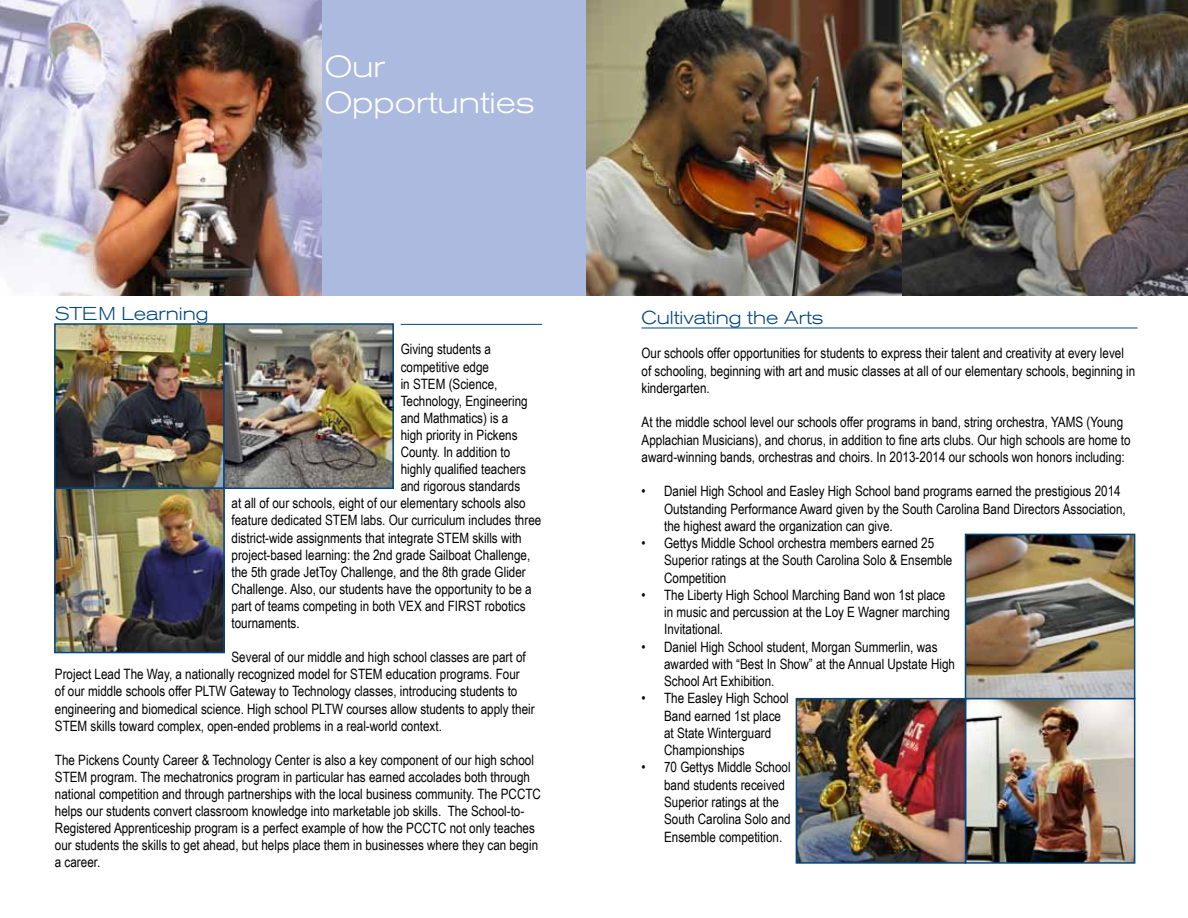
<style>
.page{position:relative;width:1188px;height:918px;background:#fff}
.page>*{position:absolute;margin:0;border:0;box-sizing:border-box;transform-origin:0 0}
.t1{font:300 expanded 30px/36px "Akzidenz Grotesk BE";color:#fff}
.t2{font:300 expanded 18.45px "Akzidenz Grotesk BE";color:#00467f}
.t3{font:14.25px/17.2px "Arial Narrow";color:#000}
</style>
<div class="page">
<div style="left:0;top:0;width:595px;height:295px;background:#abbade"></div>
<hr style="left:401px;top:324px;width:141px;height:1px;background:#00467f">
<hr style="left:642px;top:328px;width:496px;height:1px;background:#00467f">
<img style="left:586px;top:0;width:602px;height:295px">
<img style="left:968px;top:537px;width:164px;height:159px">
<div style="left:965px;top:534px;width:170px;height:165px;border:2px solid #00467f"></div>
<img style="left:968px;top:701px;width:164px;height:160px">
<div style="left:965px;top:698px;width:170px;height:166px;border:2px solid #00467f"></div>
<img style="left:799px;top:701px;width:164px;height:160px">
<div style="left:796px;top:698px;width:170px;height:166px;border:2px solid #00467f"></div>
<img style="left:57px;top:326px;width:165px;height:160px">
<div style="left:54px;top:323px;width:171px;height:166px;border:2px solid #00467f"></div>
<img style="left:226px;top:326px;width:165px;height:160px">
<div style="left:223px;top:323px;width:171px;height:166px;border:2px solid #00467f"></div>
<img style="left:57px;top:491px;width:165px;height:159px">
<div style="left:54px;top:488px;width:171px;height:165px;border:2px solid #00467f"></div>
<img style="left:0;top:0;width:321px;height:295px">
<p class="t2" style="left:55px;top:303px;width:155px">STEM Learning</p>
<h1 class="t1" style="left:325px;top:49px;width:211px">Our<br>Opportunties</h1>
<p class="t3" style="left:401px;top:340px;width:92px">Giving students a</p>
<p class="t3" style="left:401px;top:357px;width:90px">competitive edge</p>
<p class="t3" style="left:401px;top:374px;width:98px">in STEM (Science,</p>
<p class="t3" style="left:401px;top:392px;width:129px">Technology, Engineering</p>
<p class="t3" style="left:401px;top:409px;width:109px">and Mathmatics) is a</p>
<p class="t3" style="left:401px;top:426px;width:118px">high priority in Pickens</p>
<p class="t3" style="left:401px;top:443px;width:111px">County. In addition to</p>
<p class="t3" style="left:401px;top:460px;width:127px">highly qualified teachers</p>
<p class="t3" style="left:401px;top:477px;width:121px">and rigorous standards</p>
<p class="t3" style="left:232px;top:494px;width:296px">at all of our schools, eight of our elementary schools also</p>
<p class="t3" style="left:232px;top:511px;width:311px">feature dedicated STEM labs. Our curriculum includes three</p>
<p class="t3" style="left:232px;top:528px;width:292px">district-wide assignments that integrate STEM skills with</p>
<p class="t3" style="left:232px;top:545px;width:300px">project-based learning: the 2nd grade Sailboat Challenge,</p>
<p class="t3" style="left:232px;top:563px;width:296px">the 5th grade JetToy Challenge, and the 8th grade Glider</p>
<p class="t3" style="left:232px;top:580px;width:302px">Challenge. Also, our students have the opportunity to be a</p>
<p class="t3" style="left:232px;top:597px;width:296px">part of teams competing in both VEX and FIRST robotics</p>
<p class="t3" style="left:232px;top:614px;width:70px">tournaments.</p>
<p class="t3" style="left:55px;top:648px;width:481px;text-indent:177px">Several of our middle and high school classes are part of Project Lead The Way, a nationally recognized model for STEM education programs. Four<br>of our middle schools offer PLTW Gateway to Technology classes, introducing students to engineering and biomedical science. High school PLTW courses allow students to apply their STEM skills toward complex, open-ended problems in a real-world context.</p>
<p class="t3" style="left:55px;top:751px;width:488px">The Pickens County Career &amp; Technology Center is also a key component of our high school STEM program. The mechatronics program in particular has earned accolades both through national competition and through partnerships with the local business community. The PCCTC helps our students convert classroom knowledge into marketable job skills. The School-to-Registered Apprenticeship program is a perfect example of how the PCCTC not only teaches our students the skills to get ahead, but helps place them in businesses where they can begin a career.</p>
<p class="t2" style="left:642px;top:307px;width:183px">Cultivating the Arts</p>
<p class="t3" style="left:642px;top:344px;width:495px">Our schools offer opportunities for students to express their talent and creativity at every level of schooling, beginning with art and music classes at all of our elementary schools, beginning in kindergarten.</p>
<p class="t3" style="left:642px;top:413px;width:491px">At the middle school level our schools offer programs in band, string orchestra, YAMS (Young<br>Applachian Musicians), and chorus, in addition to fine arts clubs. Our high schools are home to award-winning bands, orchestras and choirs. In 2013-2014 our schools won honors including:</p>
<p class="t3" style="left:664px;top:482px;width:463px;text-indent:-23px">• Daniel High School and Easley High School band programs earned the prestigious 2014<br>Outstanding Performance Award given by the South Carolina Band Directors Association, the highest award the organization can give.</p>
<p class="t3" style="left:664px;top:534px;width:290px;text-indent:-23px">• Gettys Middle School orchestra members earned 25<br>Superior ratings at the South Carolina Solo &amp; Ensemble<br>Competition</p>
<p class="t3" style="left:664px;top:586px;width:288px;text-indent:-23px">• The Liberty High School Marching Band won 1st place in music and percussion at the Loy E Wagner marching<br>Invitational.</p>
<p class="t3" style="left:664px;top:638px;width:292px;text-indent:-23px">• Daniel High School student, Morgan Summerlin, was awarded with “Best In Show” at the Annual Upstate High<br>School Art Exhibition.</p>
<p class="t3" style="left:664px;top:689px;width:126px;text-indent:-23px">• The Easley High School<br>Band earned 1st place at State Winterguard<br>Championships</p>
<p class="t3" style="left:664px;top:758px;width:128px;text-indent:-23px">• 70 Gettys Middle School band students received<br>Superior ratings at the<br>South Carolina Solo and<br>Ensemble competition.</p>
</div>
